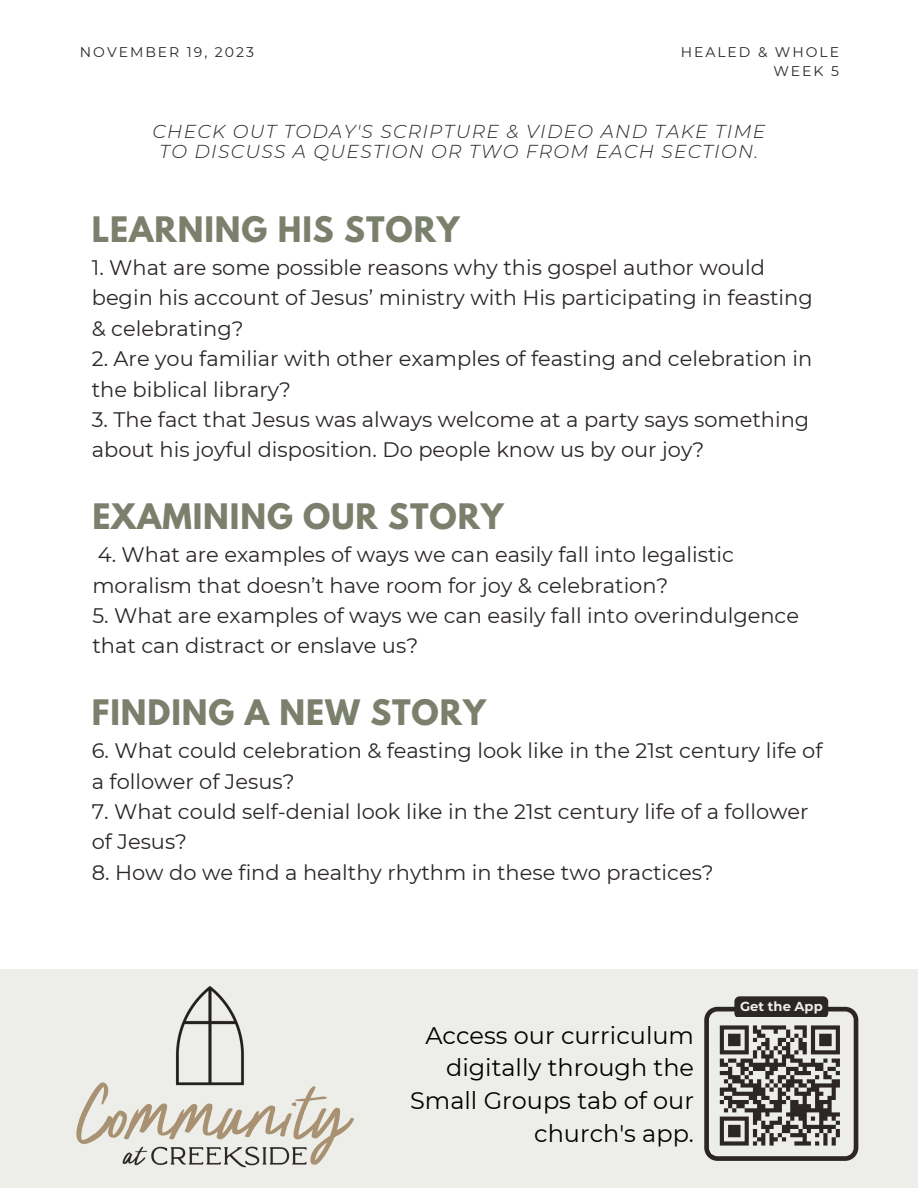
<style>
.page{position:relative;width:918px;height:1188px;background:#fff}
.page>*{position:absolute;margin:0;border:0;box-sizing:border-box;transform-origin:0 0}
.t1{font:700 31.2px "League Spartan";letter-spacing:.03em;color:#7a806c}
.t2{font:24px/32.7px "Montserrat";color:#000;text-align:right}
.t3{font:21px/30.3px "Montserrat";color:#2c2726}
.t4{font:italic 300 18.75px/20.2px "Montserrat";letter-spacing:.07em;color:#2c2726;text-align:center}
.t5{font:13.95px "Montserrat";letter-spacing:.14em;color:#2c2726}
.t6{font:700 13.05px "Montserrat";color:#edeeea}
</style>
<div class="page">
<div style="left:0;top:969px;width:918px;height:219px;background:#edeeea"></div>
<img style="left:175px;top:986px;width:69px;height:90px">
<img style="left:76px;top:1076px;width:278px;height:92px">
<div style="left:734px;top:996px;width:94px;height:22px;background:#2c2726;border-radius:5px"></div>
<svg style="left:704px;top:1007px;width:154px;height:154px"></svg>
<p class="t5" style="left:80px;top:43px;width:175px">NOVEMBER 19, 2023</p>
<p class="t5" style="left:681px;top:43px;width:160px">HEALED &amp; WHOLE</p>
<p class="t5" style="left:773px;top:62px;width:67px">WEEK 5</p>
<p class="t4" style="left:153px;top:121px;width:614px">CHECK OUT TODAY'S SCRIPTURE &amp; VIDEO AND TAKE TIME<br>TO DISCUSS A QUESTION OR TWO FROM EACH SECTION.</p>
<p class="t1" style="left:92px;top:213px;width:370px">LEARNING HIS STORY</p>
<p class="t3" style="left:92px;top:252px;width:722px">1. What are some possible reasons why this gospel author would begin his account of Jesus’ ministry with His participating in feasting &amp; celebrating?</p>
<p class="t3" style="left:92px;top:343px;width:722px">2. Are you familiar with other examples of feasting and celebration in the biblical library?</p>
<p class="t3" style="left:92px;top:404px;width:719px">3. The fact that Jesus was always welcome at a party says something about his joyful disposition. Do people know us by our joy?</p>
<p class="t1" style="left:92px;top:501px;width:413px">EXAMINING OUR STORY</p>
<p class="t3" style="left:92px;top:539px;width:643px">4. What are examples of ways we can easily fall into legalistic moralism that doesn’t have room for joy &amp; celebration?</p>
<p class="t3" style="left:92px;top:600px;width:708px">5. What are examples of ways we can easily fall into overindulgence that can distract or enslave us?</p>
<p class="t1" style="left:92px;top:697px;width:396px">FINDING A NEW STORY</p>
<p class="t3" style="left:92px;top:735px;width:732px">6. What could celebration &amp; feasting look like in the 21st century life of a follower of Jesus?</p>
<p class="t3" style="left:92px;top:796px;width:718px">7. What could self-denial look like in the 21st century life of a follower of Jesus?</p>
<p class="t3" style="left:92px;top:857px;width:624px">8. How do we find a healthy rhythm in these two practices?</p>
<p class="t2" style="left:410px;top:1019px;width:285px">Access our curriculum digitally through the<br>Small Groups tab of our church's app.</p>
<p class="t6" style="left:740px;top:998px;width:84px">Get the App</p>
</div>
